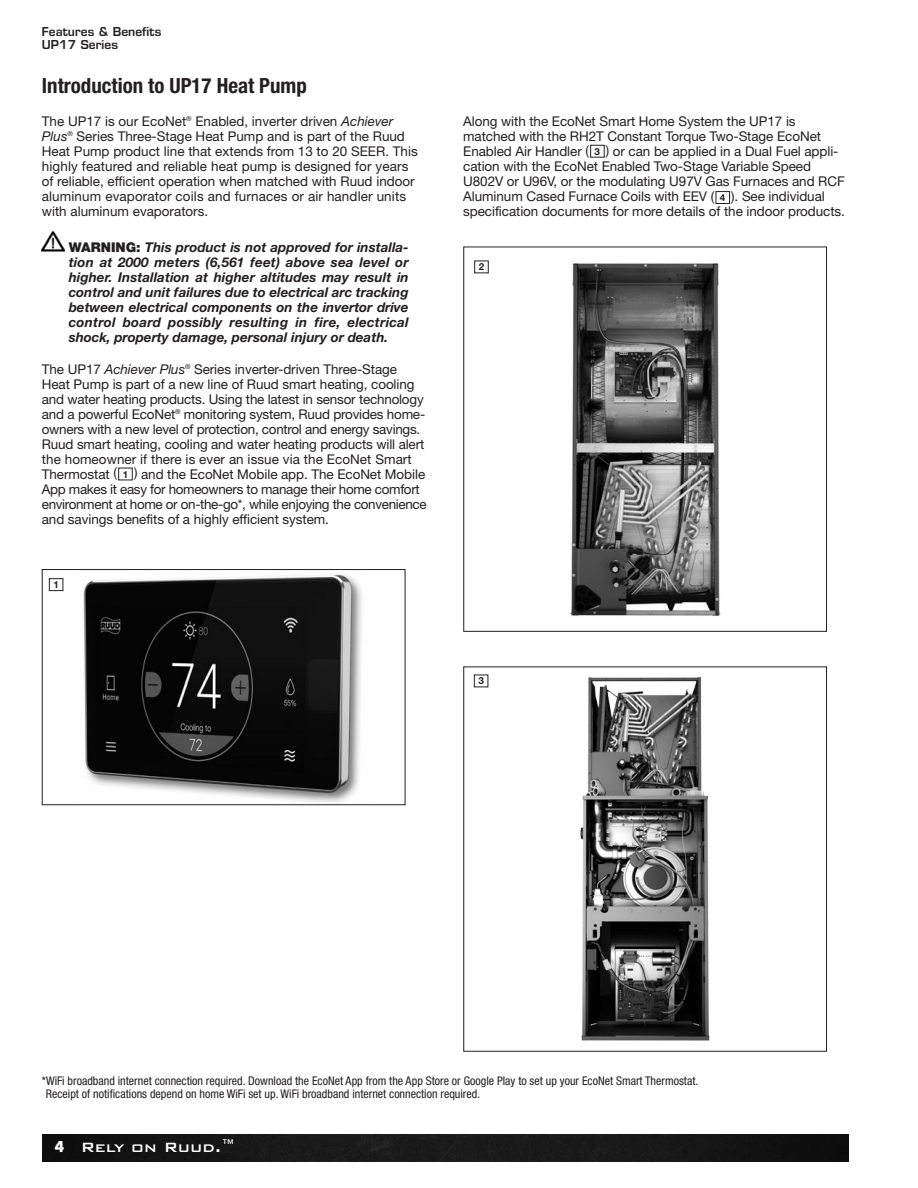
<style>
.page{position:relative;width:918px;height:1188px;background:#fff}
.page>*{position:absolute;margin:0;border:0;box-sizing:border-box;transform-origin:0 0}
.t1{font:700 condensed 20.85px "Helvetica Neue";color:#231f20}
.t2{font:500 18px "Bank Gothic BT";color:#fff}
.t3{font:15px "A Loveof Thunder";color:#fff}
.t4{font:13.5px/15px "Helvetica Neue";letter-spacing:-.005em;color:#231f20}
.t5{font:italic 700 13.5px/15px "Helvetica Neue";color:#231f20;text-align:justify}
.t6{font:13.5px/15px "Helvetica Neue";letter-spacing:-.025em;color:#231f20}
.t7{font:condensed 12px/13.5px "Helvetica Neue";color:#231f20}
.t8{font:600 12px "Eurostile";letter-spacing:.01em;color:#231f20}
.t9{font:700 9.75px "Helvetica Neue";color:#231f20}
.s1{font-style:italic}
.s2{font-weight:900;font-style:normal}
</style>
<div class="page">
<div style="left:590px;top:145px;width:15px;height:13px;border:1px solid #231f20"></div>
<div style="left:716px;top:191px;width:14px;height:13px;border:1px solid #231f20"></div>
<div style="left:118px;top:468px;width:15px;height:12px;border:1px solid #231f20"></div>
<img style="left:42px;top:1134px;width:807px;height:27px">
<img style="left:571px;top:261px;width:149px;height:355px">
<div style="left:463px;top:247px;width:364px;height:385px;border:1px solid #231f20"></div>
<div style="left:474px;top:261px;width:15px;height:12px;border:1px solid #231f20"></div>
<img style="left:83px;top:574px;width:279px;height:229px">
<div style="left:42px;top:569px;width:363px;height:236px;border:1px solid #231f20"></div>
<div style="left:49px;top:578px;width:14px;height:13px;border:1px solid #231f20"></div>
<img style="left:580px;top:677px;width:130px;height:364px">
<div style="left:463px;top:666px;width:364px;height:386px;border:1px solid #231f20"></div>
<div style="left:474px;top:675px;width:14px;height:12px;border:1px solid #231f20"></div>
<img style="left:42px;top:230px;width:22px;height:22px">
<p class="t8" style="left:42px;top:27px;width:121px">Features &amp; Benefits</p>
<p class="t8" style="left:42px;top:40px;width:78px">UP17 Series</p>
<p class="t1" style="left:42px;top:78px;width:267px">Introduction to UP17 Heat Pump</p>
<p class="t4" style="left:42px;top:115px;width:377px">The UP17 is our EcoNet<sup>®</sup> Enabled, inverter driven <span class="s1">Achiever Plus</span><sup>®</sup> Series Three-Stage Heat Pump and is part of the Ruud Heat Pump product line that extends from 13 to 20 SEER. This highly featured and reliable heat pump is designed for years of reliable, efficient operation when matched with Ruud indoor aluminum evaporator coils and furnaces or air handler units with aluminum evaporators.</p>
<p class="t5" style="left:69px;top:241px;width:341px"><span class="s2">WARNING:</span> This product is not approved for installa&shy;tion at 2000 meters (6,561 feet) above sea level or higher. Installation at higher altitudes may result in control and unit failures due to electrical arc tracking between electrical components on the invertor drive control board possibly resulting in fire, electrical shock, property damage, personal injury or death.</p>
<p class="t4" style="left:42px;top:363px;width:385px">The UP17 <span class="s1">Achiever Plus</span><sup>®</sup> Series inverter-driven Three-Stage Heat Pump is part of a new line of Ruud smart heating, cooling and water heating products. Using the latest in sensor technology and a powerful EcoNet<sup>®</sup> monitoring system, Ruud provides home&shy;owners with a new level of protection, control and energy savings.<br>Ruud smart heating, cooling and water heating products will alert the homeowner if there is ever an issue via the EcoNet Smart Thermostat (</p>
<p class="t6" style="left:42px;top:468px;width:386px;text-indent:92px">) and the EcoNet Mobile app. The EcoNet Mobile App makes it easy for homeowners to manage their home comfort environment at home or on-the-go*, while enjoying the convenience and savings benefits of a highly efficient system.</p>
<p class="t9" style="left:123px;top:471px;width:7px">1</p>
<p class="t9" style="left:53px;top:581px;width:7px">1</p>
<p class="t4" style="left:463px;top:115px;width:359px">Along with the EcoNet Smart Home System the UP17 is matched with the RH2T Constant Torque Two-Stage EcoNet<br>Enabled Air Handler (</p>
<p class="t4" style="left:463px;top:145px;width:383px;text-indent:143px">) or can be applied in a Dual Fuel appli&shy;cation with the EcoNet Enabled Two-Stage Variable Speed U802V or U96V, or the modulating U97V Gas Furnaces and RCF Aluminum Cased Furnace Coils with EEV (</p>
<p class="t9" style="left:595px;top:148px;width:7px">3</p>
<p class="t4" style="left:463px;top:190px;width:383px;text-indent:268px">). See individual specification documents for more details of the indoor products.</p>
<p class="t9" style="left:720px;top:194px;width:7px">4</p>
<p class="t9" style="left:479px;top:263px;width:7px">2</p>
<p class="t9" style="left:478px;top:678px;width:7px">3</p>
<p class="t7" style="left:46px;top:1075px;width:654px;text-indent:-4px">*WiFi broadband internet connection required. Download the EcoNet App from the App Store or Google Play to set up your EcoNet Smart Thermostat.<br>Receipt of notifications depend on home WiFi set up. WiFi broadband internet connection required.</p>
<p class="t3" style="left:55px;top:1137px;width:11px">4</p>
<p class="t2" style="left:81px;top:1135px;width:157px">Rely on Ruud.™</p>
</div>
